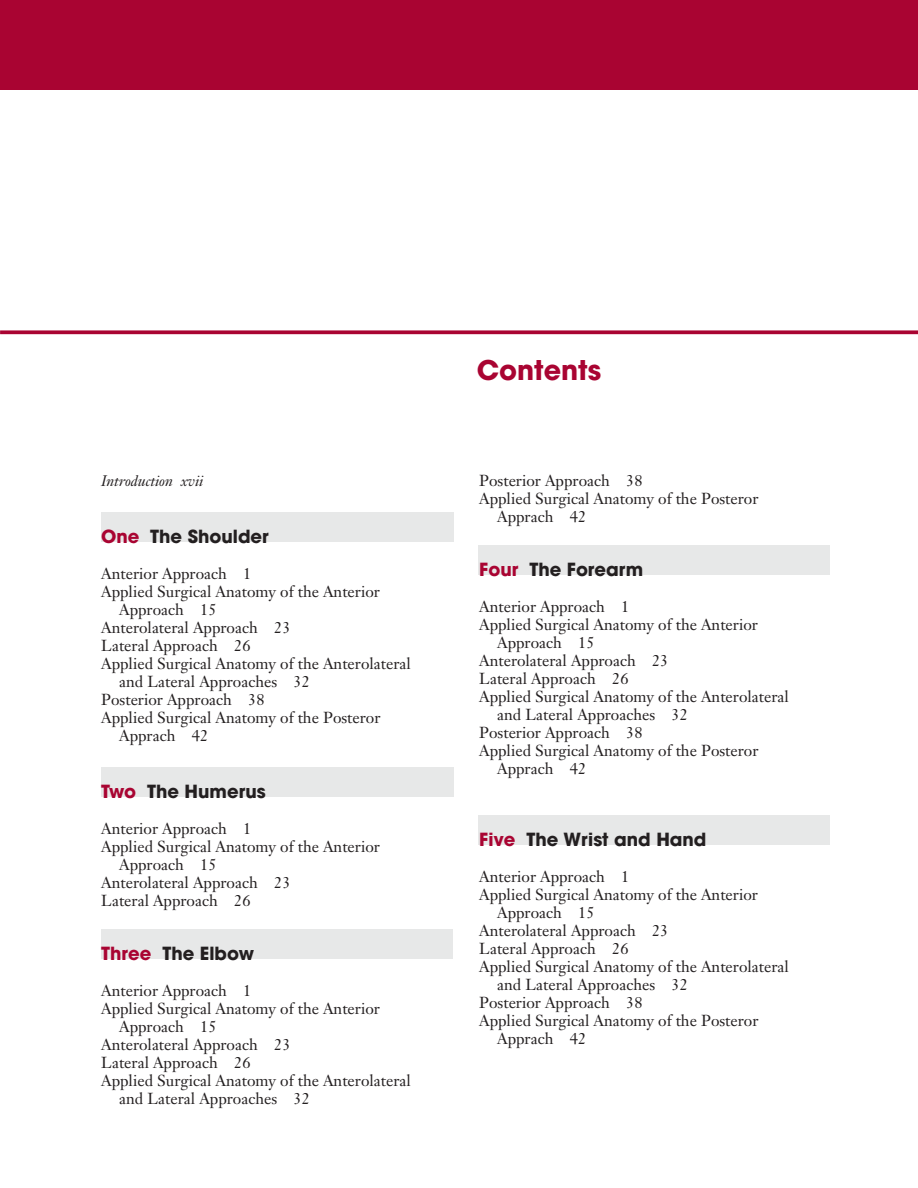
<style>
.page{position:relative;width:918px;height:1188px;background:#fff}
.page>*{position:absolute;margin:0;border:0;box-sizing:border-box;transform-origin:0 0}
.t1{font:700 27px "Avant Garde";color:#a90432}
.t2{font:700 18px "Avant Garde";color:#231f20}
.t3{font:15.75px "Janson Text";color:#231f20}
.t4{font:italic 15px "Janson Text";color:#231f20}
.s1{color:#a90432}
</style>
<div class="page">
<div style="left:479px;top:815px;width:351px;height:30px;background:#e7e8e8"></div>
<div style="left:479px;top:545px;width:351px;height:30px;background:#e7e8e8"></div>
<div style="left:101px;top:929px;width:352px;height:30px;background:#e7e8e8"></div>
<div style="left:101px;top:767px;width:352px;height:30px;background:#e7e8e8"></div>
<div style="left:101px;top:512px;width:352px;height:30px;background:#e7e8e8"></div>
<div style="left:0;top:0;width:918px;height:89px;background:#a90432"></div>
<svg style="left:0;top:330px;width:918px;height:4px;background:#b21f48"></svg>
<p class="t4" style="left:101px;top:475px;width:104px">Introduction xvii</p>
<p class="t2" style="left:101px;top:529px;width:169px"><span class="s1">One</span> The Shoulder</p>
<p class="t3" style="left:101px;top:567px;width:152px">Anterior Approach 1</p>
<p class="t3" style="left:101px;top:585px;width:280px">Applied Surgical Anatomy of the Anterior</p>
<p class="t3" style="left:119px;top:603px;width:99px">Approach 15</p>
<p class="t3" style="left:101px;top:621px;width:191px">Anterolateral Approach 23</p>
<p class="t3" style="left:101px;top:639px;width:151px">Lateral Approach 26</p>
<p class="t3" style="left:101px;top:657px;width:311px">Applied Surgical Anatomy of the Anterolateral</p>
<p class="t3" style="left:119px;top:675px;width:192px">and Lateral Approaches 32</p>
<p class="t3" style="left:101px;top:693px;width:165px">Posterior Approach 38</p>
<p class="t3" style="left:101px;top:711px;width:281px">Applied Surgical Anatomy of the Posteror</p>
<p class="t3" style="left:119px;top:729px;width:90px">Apprach 42</p>
<p class="t2" style="left:101px;top:784px;width:166px"><span class="s1">Two</span> The Humerus</p>
<p class="t3" style="left:101px;top:822px;width:152px">Anterior Approach 1</p>
<p class="t3" style="left:101px;top:840px;width:280px">Applied Surgical Anatomy of the Anterior</p>
<p class="t3" style="left:119px;top:858px;width:99px">Approach 15</p>
<p class="t3" style="left:101px;top:876px;width:191px">Anterolateral Approach 23</p>
<p class="t3" style="left:101px;top:894px;width:151px">Lateral Approach 26</p>
<p class="t2" style="left:101px;top:946px;width:154px"><span class="s1">Three</span> The Elbow</p>
<p class="t3" style="left:101px;top:984px;width:152px">Anterior Approach 1</p>
<p class="t3" style="left:101px;top:1002px;width:280px">Applied Surgical Anatomy of the Anterior</p>
<p class="t3" style="left:119px;top:1020px;width:99px">Approach 15</p>
<p class="t3" style="left:101px;top:1038px;width:191px">Anterolateral Approach 23</p>
<p class="t3" style="left:101px;top:1056px;width:151px">Lateral Approach 26</p>
<p class="t3" style="left:101px;top:1074px;width:311px">Applied Surgical Anatomy of the Anterolateral</p>
<p class="t3" style="left:119px;top:1092px;width:192px">and Lateral Approaches 32</p>
<h1 class="t1" style="left:477px;top:360px;width:126px">Contents</h1>
<p class="t3" style="left:479px;top:474px;width:165px">Posterior Approach 38</p>
<p class="t3" style="left:479px;top:492px;width:281px">Applied Surgical Anatomy of the Posteror</p>
<p class="t3" style="left:497px;top:510px;width:90px">Apprach 42</p>
<p class="t2" style="left:479px;top:563px;width:166px"><span class="s1">Four</span> The Forearm</p>
<p class="t3" style="left:479px;top:600px;width:152px">Anterior Approach 1</p>
<p class="t3" style="left:479px;top:618px;width:280px">Applied Surgical Anatomy of the Anterior</p>
<p class="t3" style="left:497px;top:636px;width:99px">Approach 15</p>
<p class="t3" style="left:479px;top:654px;width:191px">Anterolateral Approach 23</p>
<p class="t3" style="left:479px;top:672px;width:151px">Lateral Approach 26</p>
<p class="t3" style="left:479px;top:690px;width:311px">Applied Surgical Anatomy of the Anterolateral</p>
<p class="t3" style="left:497px;top:708px;width:192px">and Lateral Approaches 32</p>
<p class="t3" style="left:479px;top:726px;width:165px">Posterior Approach 38</p>
<p class="t3" style="left:479px;top:744px;width:281px">Applied Surgical Anatomy of the Posteror</p>
<p class="t3" style="left:497px;top:762px;width:90px">Apprach 42</p>
<p class="t2" style="left:479px;top:833px;width:229px"><span class="s1">Five</span> The Wrist and Hand</p>
<p class="t3" style="left:479px;top:870px;width:152px">Anterior Approach 1</p>
<p class="t3" style="left:479px;top:888px;width:280px">Applied Surgical Anatomy of the Anterior</p>
<p class="t3" style="left:497px;top:906px;width:99px">Approach 15</p>
<p class="t3" style="left:479px;top:924px;width:191px">Anterolateral Approach 23</p>
<p class="t3" style="left:479px;top:942px;width:151px">Lateral Approach 26</p>
<p class="t3" style="left:479px;top:960px;width:311px">Applied Surgical Anatomy of the Anterolateral</p>
<p class="t3" style="left:497px;top:978px;width:192px">and Lateral Approaches 32</p>
<p class="t3" style="left:479px;top:996px;width:165px">Posterior Approach 38</p>
<p class="t3" style="left:479px;top:1014px;width:281px">Applied Surgical Anatomy of the Posteror</p>
<p class="t3" style="left:497px;top:1032px;width:90px">Apprach 42</p>
</div>
